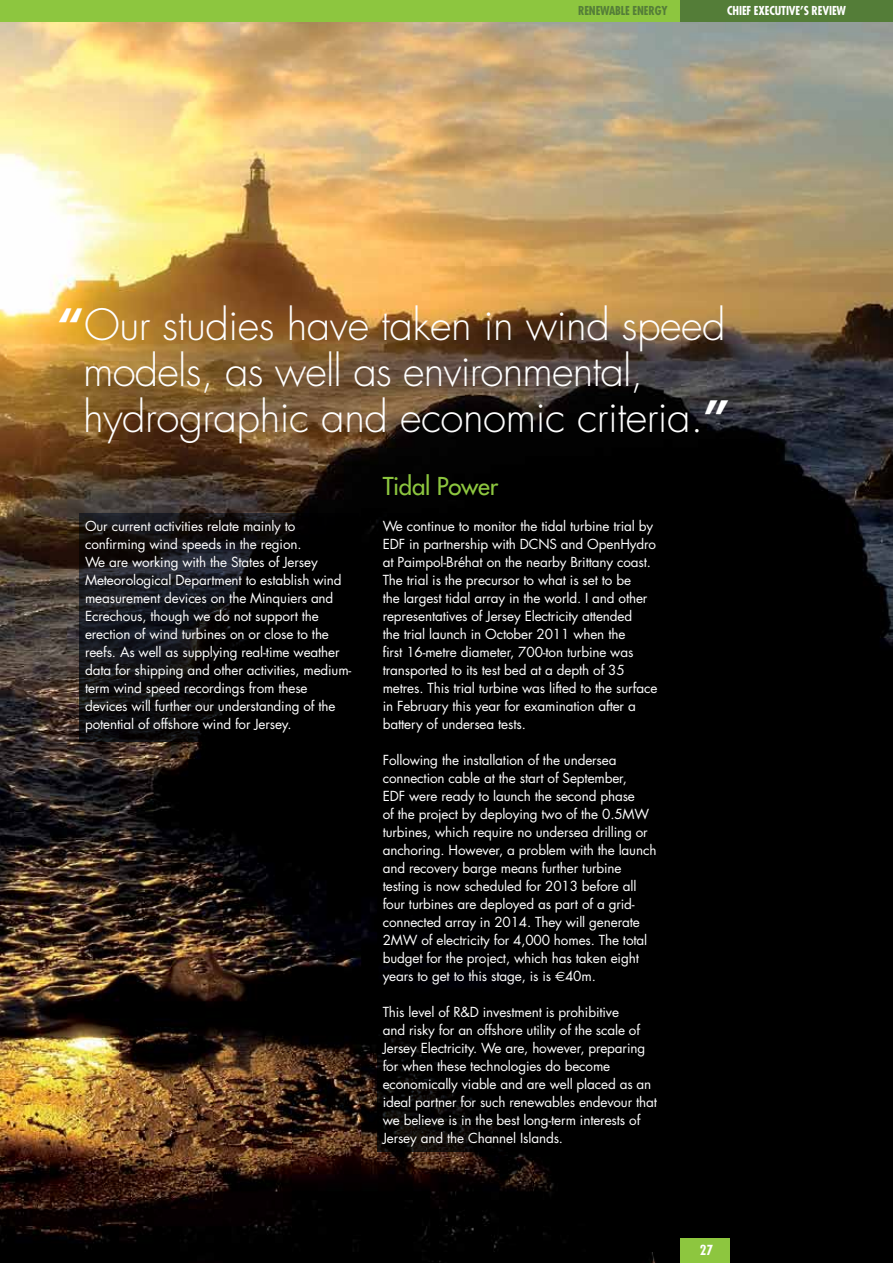
<style>
.page{position:relative;width:893px;height:1263px;background:#fff}
.page>*{position:absolute;margin:0;border:0;box-sizing:border-box;transform-origin:0 0}
.t1{font:300 42px/46.2px "Futura";letter-spacing:-.01em;color:#fff}
.t2{font:24px "Futura";letter-spacing:-.01em;color:#8dc63f}
.t3{font:13.5px/18px "Futura";letter-spacing:-.01em;color:#fff}
.t4{font:700 condensed 13.5px "Futura";color:#fff}
.t5{font:700 condensed 12px "Futura";letter-spacing:-.01em;color:#fff}
.t6{font:700 condensed 12px "Futura";letter-spacing:-.01em;color:#547d38}
.s1{font-weight:700}
.s2{font-family:"Euro Sans"}
</style>
<div class="page">
<img style="left:0;top:21px;width:893px;height:1242px">
<svg style="left:80px;top:513px;width:278px;height:228px"></svg>
<div style="left:378px;top:513px;width:285px;height:638px;background:#000"></div>
<div style="left:0;top:0;width:893px;height:21px;background:#8dc63f"></div>
<div style="left:680px;top:0;width:213px;height:21px;background:#547d38"></div>
<div style="left:680px;top:1238px;width:50px;height:25px;background:#8dc63f"></div>
<p class="t6" style="left:578px;top:3px;width:7px">RENE</p>
<p class="t6" style="left:600px;top:3px;width:39px">WABLE ENER</p>
<p class="t6" style="left:655px;top:3px;width:14px">GY</p>
<p class="t5" style="left:727px;top:3px;width:120px">CHIEF EXECUTIVE’S REVIEW</p>
<h1 class="t1" style="left:83px;top:302px;width:648px;text-indent:-25px"><span class="s1">“</span>Our studies have taken in wind speed models, as well as environmental, hydrographic and economic criteria.<span class="s1">”</span></h1>
<p class="t3" style="left:85px;top:517px;width:268px">Our current activities relate mainly to confirming wind speeds in the region.<br>We are working with the States of Jersey Meteorological Department to establish wind measurement devices on the Minquiers and Ecrechous, though we do not support the erection of wind turbines on or close to the reefs. As well as supplying real-time weather data for shipping and other activities, medium&shy;term wind speed recordings from these devices will further our understanding of the potential of offshore wind for Jersey.</p>
<h2 class="t2" style="left:383px;top:471px;width:117px">Tidal Power</h2>
<p class="t3" style="left:383px;top:517px;width:276px">We continue to monitor the tidal turbine trial by EDF in partnership with DCNS and OpenHydro at Paimpol-Bréhat on the nearby Brittany coast.<br>The trial is the precursor to what is set to be<br>the largest tidal array in the world. I and other representatives of Jersey Electricity attended<br>the trial launch in October 2011 when the<br>first 16-metre diameter, 700-ton turbine was transported to its test bed at a depth of 35 metres. This trial turbine was lifted to the surface in February this year for examination after a battery of undersea tests.</p>
<p class="t3" style="left:383px;top:751px;width:275px">Following the installation of the undersea connection cable at the start of September,<br>EDF were ready to launch the second phase<br>of the project by deploying two of the 0.5MW turbines, which require no undersea drilling or anchoring. However, a problem with the launch and recovery barge means further turbine testing is now scheduled for 2013 before all four turbines are deployed as part of a grid&shy;connected array in 2014. They will generate 2MW of electricity for 4,000 homes. The total budget for the project, which has taken eight years to get to this stage, is is <span class="s2">€</span>40m.</p>
<p class="t3" style="left:383px;top:1003px;width:276px">This level of R&amp;D investment is prohibitive<br>and risky for an offshore utility of the scale of Jersey Electricity. We are, however, preparing for when these technologies do become economically viable and are well placed as an ideal partner for such renewables endevour that we believe is in the best long-term interests of Jersey and the Channel Islands.</p>
<p class="t4" style="left:700px;top:1241px;width:15px">27</p>
</div>
